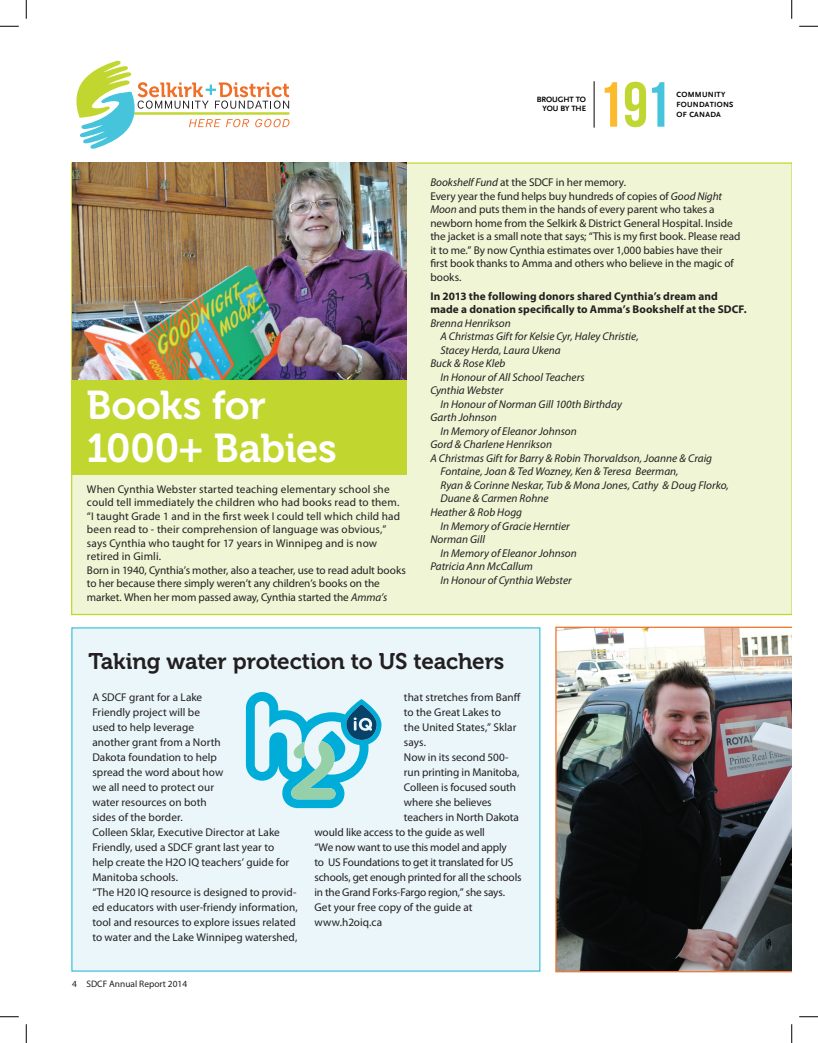
<style>
.page{position:relative;width:818px;height:1043px;background:#fff}
.page>*{position:absolute;margin:0;border:0;box-sizing:border-box;transform-origin:0 0}
.t1{font:40px/43.6px "Museo 700";letter-spacing:-.005em;color:#fff}
.t2{font:22.5px "Museo 700";letter-spacing:-.01em;color:#231f20}
.t3{font:11.25px/15px "Myriad Pro";color:#231f20}
.t4{font:italic 11.25px "Myriad Pro";letter-spacing:.005em;color:#231f20}
.t5{font:700 11.25px/13.5px "Myriad Pro";letter-spacing:.01em;color:#231f20}
.t6{font:11.25px "Myriad Pro";letter-spacing:-.02em;color:#231f20}
.t7{font:9.38px "Myriad Pro";color:#231f20}
.t8{font:700 8px/9.4px "Scala Sans";letter-spacing:-.01em;color:#040503;text-align:right}
.t9{font:700 7.88px/10.1px "Scala Sans";letter-spacing:.03em;color:#040503}
.s1{font-style:italic}
</style>
<div class="page">
<img style="left:555px;top:626px;width:236px;height:346px">
<div style="left:71px;top:162px;width:720px;height:453px;background:#f0f5d5"></div>
<hr style="left:593px;top:81px;width:1px;height:47px;background:#040503">
<svg style="left:604px;top:82px;width:13px;height:45px"></svg>
<svg style="left:624px;top:82px;width:22px;height:45px"></svg>
<svg style="left:652px;top:82px;width:12px;height:45px"></svg>
<div style="left:71px;top:627px;width:469px;height:344px;background:#eaf6f9;border:1px solid #43c3db"></div>
<svg style="left:246px;top:692px;width:135px;height:116px"></svg>
<img style="left:72px;top:162px;width:334px;height:218px">
<div style="left:71px;top:380px;width:335px;height:94px;background:#c1d72f"></div>
<svg style="left:76px;top:61px;width:213px;height:88px"></svg>
<svg style="left:0;top:25px;width:19px;height:2px"></svg>
<svg style="left:799px;top:25px;width:19px;height:2px"></svg>
<svg style="left:0;top:1016px;width:19px;height:1px"></svg>
<svg style="left:799px;top:1016px;width:19px;height:1px"></svg>
<svg style="left:25px;top:0;width:2px;height:19px"></svg>
<svg style="left:25px;top:1024px;width:2px;height:18px"></svg>
<svg style="left:791px;top:0;width:1px;height:19px"></svg>
<svg style="left:791px;top:1024px;width:1px;height:18px"></svg>
<h1 class="t1" style="left:86px;top:383px;width:252px">Books for<br>1000+ Babies</h1>
<p class="t3" style="left:87px;top:482px;width:320px;line-height:13.5px">When Cynthia Webster started teaching elementary school she could tell immediately the children who had books read to them. “I taught Grade 1 and in the first week I could tell which child had been read to - their comprehension of language was obvious,” says Cynthia who taught for 17 years in Winnipeg and is now retired in Gimli.<br>Born in 1940, Cynthia’s mother, also a teacher, use to read adult books to her because there simply weren’t any children’s books on the market. When her mom passed away, Cynthia started the <span class="s1">Amma’s</span></p>
<p class="t8" style="left:537px;top:95px;width:51px">BROUGHT TO<br>YOU BY THE</p>
<p class="t9" style="left:676px;top:89px;width:58px">COMMUNITY<br>FOUNDATIONS<br>OF CANADA</p>
<p class="t3" style="left:430px;top:175px;width:312px;line-height:13.5px"><span class="s1">Bookshelf Fund</span> at the SDCF in her memory.<br>Every year the fund helps buy hundreds of copies of <span class="s1">Good Night Moon</span> and puts them in the hands of every parent who takes a newborn home from the Selkirk &amp; District General Hospital. Inside the jacket is a small note that says; “This is my first book. Please read it to me.” By now Cynthia estimates over 1,000 babies have their first book thanks to Amma and others who believe in the magic of books.</p>
<p class="t5" style="left:430px;top:289px;width:318px">In 2013 the following donors shared Cynthia’s dream and made a donation specifically to Amma’s Bookshelf at the SDCF.</p>
<p class="t4" style="left:430px;top:316px;width:82px">Brenna Henrikson</p>
<p class="t4" style="left:440px;top:330px;width:200px">A Christmas Gift for Kelsie Cyr, Haley Christie,</p>
<p class="t4" style="left:440px;top:343px;width:122px">Stacey Herda, Laura Ukena</p>
<p class="t4" style="left:430px;top:357px;width:77px">Buck &amp; Rose Kleb</p>
<p class="t4" style="left:440px;top:370px;width:146px">In Honour of All School Teachers</p>
<p class="t4" style="left:430px;top:384px;width:74px">Cynthia Webster</p>
<p class="t4" style="left:440px;top:397px;width:183px">In Honour of Norman Gill 100th Birthday</p>
<p class="t4" style="left:430px;top:411px;width:68px">Garth Johnson</p>
<p class="t4" style="left:440px;top:424px;width:138px">In Memory of Eleanor Johnson</p>
<p class="t4" style="left:430px;top:438px;width:123px">Gord &amp; Charlene Henrikson</p>
<p class="t4" style="left:430px;top:451px;width:283px">A Christmas Gift for Barry &amp; Robin Thorvaldson, Joanne &amp; Craig</p>
<p class="t4" style="left:440px;top:465px;width:240px">Fontaine, Joan &amp; Ted Wozney, Ken &amp; Teresa Beerman,</p>
<p class="t4" style="left:440px;top:478px;width:290px">Ryan &amp; Corinne Neskar, Tub &amp; Mona Jones, Cathy &amp; Doug Florko,</p>
<p class="t4" style="left:440px;top:492px;width:110px">Duane &amp; Carmen Rohne</p>
<p class="t4" style="left:430px;top:505px;width:93px">Heather &amp; Rob Hogg</p>
<p class="t4" style="left:440px;top:519px;width:131px">In Memory of Gracie Herntier</p>
<p class="t4" style="left:430px;top:532px;width:56px">Norman Gill</p>
<p class="t4" style="left:440px;top:546px;width:138px">In Memory of Eleanor Johnson</p>
<p class="t4" style="left:430px;top:559px;width:104px">Patricia Ann McCallum</p>
<p class="t4" style="left:440px;top:573px;width:133px">In Honour of Cynthia Webster</p>
<h2 class="t2" style="left:88px;top:648px;width:417px">Taking water protection to US teachers</h2>
<p class="t3" style="left:92px;top:689px;width:207px">A SDCF grant for a Lake<br>Friendly project will be<br>used to help leverage<br>another grant from a North<br>Dakota foundation to help<br>spread the word about how<br>we all need to protect our<br>water resources on both<br>sides of the border.<br>Colleen Sklar, Executive Director at Lake<br>Friendly, used a SDCF grant last year to help create the H2O IQ teachers’ guide for<br>Manitoba schools.<br>“The H20 IQ resource is designed to provid&shy;ed educators with user-friendy information, tool and resources to explore issues related to water and the Lake Winnipeg watershed,</p>
<p class="t3" style="left:404px;top:689px;width:118px">that stretches from Banff</p>
<p class="t3" style="left:404px;top:704px;width:99px">to the Great Lakes to</p>
<p class="t3" style="left:404px;top:719px;width:114px">the United States,” Sklar</p>
<p class="t3" style="left:404px;top:734px;width:24px">says.</p>
<p class="t3" style="left:404px;top:749px;width:106px">Now in its second 500-</p>
<p class="t3" style="left:404px;top:764px;width:117px">run printing in Manitoba,</p>
<p class="t3" style="left:404px;top:779px;width:113px">Colleen is focused south</p>
<p class="t3" style="left:404px;top:794px;width:89px">where she believes</p>
<p class="t3" style="left:404px;top:809px;width:116px">teachers in North Dakota</p>
<p class="t3" style="left:314px;top:824px;width:172px">would like access to the guide as well</p>
<p class="t3" style="left:314px;top:839px;width:194px">“We now want to use this model and apply</p>
<p class="t6" style="left:314px;top:854px;width:200px">to US Foundations to get it translated for US</p>
<p class="t3" style="left:314px;top:869px;width:208px">schools, get enough printed for all the schools</p>
<p class="t3" style="left:314px;top:884px;width:192px">in the Grand Forks-Fargo region,” she says.</p>
<p class="t3" style="left:314px;top:899px;width:159px">Get your free copy of the guide at</p>
<p class="t3" style="left:314px;top:914px;width:69px">www.h2oiq.ca</p>
<p class="t7" style="left:72px;top:977px;width:116px">4 SDCF Annual Report 2014</p>
</div>
